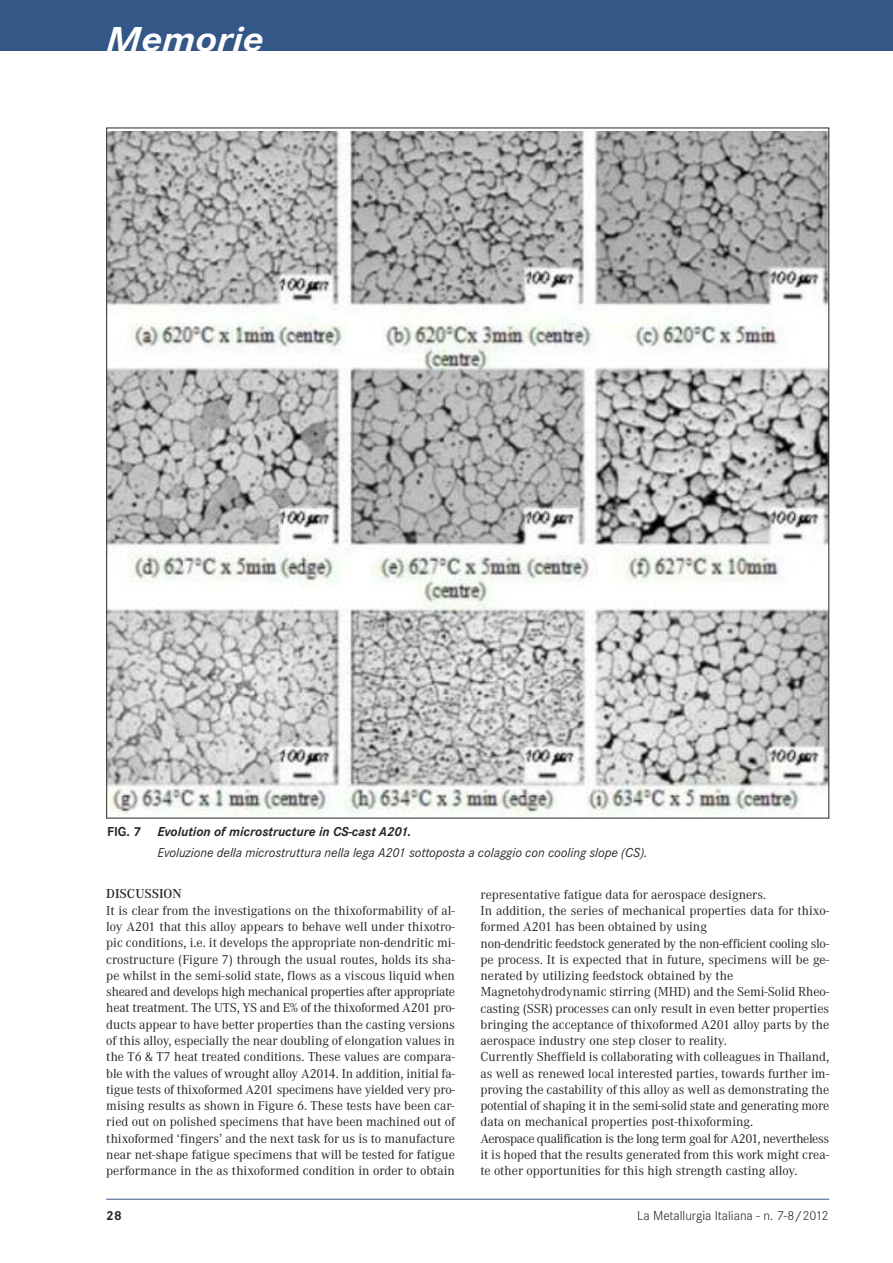
<style>
.page{position:relative;width:893px;height:1263px;background:#fff}
.page>*{position:absolute;margin:0;border:0;box-sizing:border-box;transform-origin:0 0}
.t1{font:italic 700 36px "Corporate S";color:#fff;scale:1.14 1}
.t2{font:13.5px/16.2px "Corporate A";color:#272627;text-align:justify}
.t3{font:italic 13.5px/20.4px "Corporate S";color:#272627}
.t4{font:300 13.5px "Corporate S";color:#272627}
.t5{font:600 13.5px "Corporate A";color:#272627}
.t6{font:700 13.5px "Corporate S";color:#272627}
.s1{font-weight:700;font-style:normal}
.s2{font-weight:700}
</style>
<div class="page">
<div style="left:0;top:0;width:893px;height:50px;background:#335786"></div>
<hr style="left:106px;top:1199px;width:723px;height:1px;background:#335786">
<img style="left:108px;top:132px;width:719px;height:684px">
<h1 class="t1" style="left:106px;top:17px;width:140px">Memorie</h1>
<p class="t3" style="left:157px;top:821px;width:492px;text-indent:-50px"><span class="s1">FIG. 7</span> <span class="s2">Evolution of microstructure in CS-cast A201.<br></span>Evoluzione della microstruttura nella lega A201 sottoposta a colaggio con cooling slope (CS).</p>
<p class="t5" style="left:106px;top:886px;width:77px">DISCUSSION</p>
<p class="t2" style="left:106px;top:902px;width:350px">It is clear from the investigations on the thixoformability of al&shy;loy A201 that this alloy appears to behave well under thixotro&shy;pic conditions, i.e. it develops the appropriate non-dendritic mi&shy;crostructure (Figure 7) through the usual routes, holds its sha&shy;pe whilst in the semi-solid state, flows as a viscous liquid when sheared and develops high mechanical properties after appropriate heat treatment. The UTS, YS and E% of the thixoformed A201 pro&shy;ducts appear to have better properties than the casting versions of this alloy, especially the near doubling of elongation values in the T6 &amp; T7 heat treated conditions. These values are compara&shy;ble with the values of wrought alloy A2014. In addition, initial fa&shy;tigue tests of thixoformed A201 specimens have yielded very pro&shy;mising results as shown in Figure 6. These tests have been car&shy;ried out on polished specimens that have been machined out of thixoformed ‘fingers’ and the next task for us is to manufacture near net-shape fatigue specimens that will be tested for fatigue performance in the as thixoformed condition in order to obtain</p>
<p class="t2" style="left:480px;top:886px;width:350px;text-align:left">representative fatigue data for aerospace designers.<br>In addition, the series of mechanical properties data for thixo&shy;formed A201 has been obtained by using<br>non-dendritic feedstock generated by the non-efficient cooling slo&shy;pe process. It is expected that in future, specimens will be ge&shy;nerated by utilizing feedstock obtained by the Magnetohydrodynamic stirring (MHD) and the Semi-Solid Rheo&shy;casting (SSR) processes can only result in even better properties bringing the acceptance of thixoformed A201 alloy parts by the aerospace industry one step closer to reality.<br>Currently Sheffield is collaborating with colleagues in Thailand, as well as renewed local interested parties, towards further im&shy;proving the castability of this alloy as well as demonstrating the potential of shaping it in the semi-solid state and generating more data on mechanical properties post-thixoforming.<br>Aerospace qualification is the long term goal for A201, nevertheless it is hoped that the results generated from this work might crea&shy;te other opportunities for this high strength casting alloy.</p>
<p class="t6" style="left:106px;top:1207px;width:17px">28</p>
<p class="t4" style="left:637px;top:1207px;width:193px">La Metallurgia Italiana - n. 7-8/2012</p>
</div>
